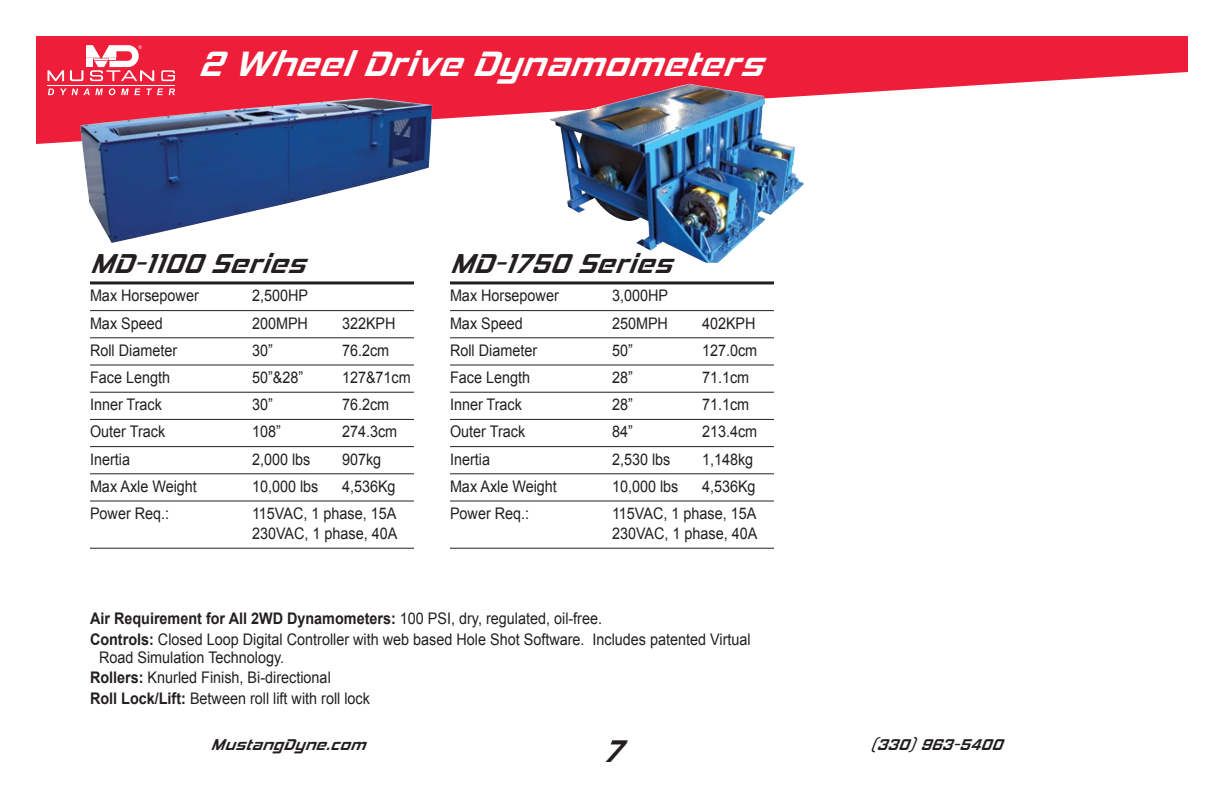
<style>
.page{position:relative;width:1224px;height:792px;background:#fff}
.page>*{position:absolute;margin:0;border:0;box-sizing:border-box;transform-origin:0 0}
.t1{font:italic 700 36px "Hemi Head Rg";letter-spacing:.03em;color:#fff}
.t2{font:italic 700 32px "Hemi Head Rg";color:#231f20}
.t3{font:italic 700 28px "Hemi Head Rg";letter-spacing:.03em;color:#231f20}
.t4{font:16px/20.8px "Arial";color:#231f20;scale:.9 1}
.t5{font:italic 700 16px "Hemi Head Rg";letter-spacing:.03em;color:#231f20}
.s1{font-weight:700}
</style>
<div class="page">
<svg style="left:36px;top:36px;width:1152px;height:108px;fill:#ee1e3a"></svg>
<svg style="left:48px;top:45px;width:127px;height:36px"></svg>
<hr style="left:48px;top:85px;width:127px;height:1px;background:#fff">
<svg style="left:48px;top:88px;width:6px;height:7px"></svg>
<svg style="left:60px;top:88px;width:43px;height:7px"></svg>
<svg style="left:109px;top:88px;width:6px;height:7px"></svg>
<svg style="left:121px;top:88px;width:19px;height:7px"></svg>
<svg style="left:146px;top:88px;width:17px;height:7px"></svg>
<svg style="left:169px;top:88px;width:6px;height:7px"></svg>
<hr style="left:450px;top:281px;width:324px;height:3px;background:#231f20">
<hr style="left:450px;top:310px;width:324px;height:1px;background:#231f20">
<hr style="left:450px;top:337px;width:324px;height:1px;background:#231f20">
<hr style="left:450px;top:365px;width:324px;height:1px;background:#231f20">
<hr style="left:450px;top:392px;width:324px;height:1px;background:#231f20">
<hr style="left:450px;top:419px;width:324px;height:1px;background:#231f20">
<hr style="left:450px;top:446px;width:324px;height:1px;background:#231f20">
<hr style="left:450px;top:473px;width:324px;height:1px;background:#231f20">
<hr style="left:450px;top:501px;width:324px;height:1px;background:#231f20">
<hr style="left:450px;top:548px;width:324px;height:1px;background:#231f20">
<hr style="left:90px;top:281px;width:324px;height:3px;background:#231f20">
<hr style="left:90px;top:310px;width:324px;height:1px;background:#231f20">
<hr style="left:90px;top:337px;width:324px;height:1px;background:#231f20">
<hr style="left:90px;top:365px;width:324px;height:1px;background:#231f20">
<hr style="left:90px;top:392px;width:324px;height:1px;background:#231f20">
<hr style="left:90px;top:419px;width:324px;height:1px;background:#231f20">
<hr style="left:90px;top:446px;width:324px;height:1px;background:#231f20">
<hr style="left:90px;top:473px;width:324px;height:1px;background:#231f20">
<hr style="left:90px;top:501px;width:324px;height:1px;background:#231f20">
<hr style="left:90px;top:548px;width:324px;height:1px;background:#231f20">
<img style="left:81px;top:98px;width:351px;height:145px">
<img style="left:550px;top:84px;width:254px;height:179px">
<h1 class="t1" style="left:198px;top:42px;width:573px">2 Wheel Drive Dynamometers</h1>
<h3 class="t3" style="left:90px;top:246px;width:222px">MD-1100 Series</h3>
<p class="t4" style="left:90px;top:286px;width:122px">Max Horsepower</p>
<p class="t4" style="left:252px;top:286px;width:64px">2,500HP</p>
<p class="t4" style="left:90px;top:313px;width:82px">Max Speed</p>
<p class="t4" style="left:252px;top:313px;width:64px">200MPH</p>
<p class="t4" style="left:342px;top:313px;width:61px">322KPH</p>
<p class="t4" style="left:90px;top:340px;width:98px">Roll Diameter</p>
<p class="t4" style="left:252px;top:340px;width:25px">30”</p>
<p class="t4" style="left:342px;top:340px;width:54px">76.2cm</p>
<p class="t4" style="left:90px;top:367px;width:90px">Face Length</p>
<p class="t4" style="left:252px;top:367px;width:58px">50”&amp;28”</p>
<p class="t4" style="left:342px;top:367px;width:78px">127&amp;71cm</p>
<p class="t4" style="left:90px;top:394px;width:82px">Inner Track</p>
<p class="t4" style="left:252px;top:394px;width:25px">30”</p>
<p class="t4" style="left:342px;top:394px;width:54px">76.2cm</p>
<p class="t4" style="left:90px;top:422px;width:85px">Outer Track</p>
<p class="t4" style="left:252px;top:422px;width:34px">108”</p>
<p class="t4" style="left:342px;top:422px;width:63px">274.3cm</p>
<p class="t4" style="left:90px;top:449px;width:46px">Inertia</p>
<p class="t4" style="left:252px;top:449px;width:66px">2,000 lbs</p>
<p class="t4" style="left:342px;top:449px;width:45px">907kg</p>
<p class="t4" style="left:90px;top:476px;width:120px">Max Axle Weight</p>
<p class="t4" style="left:252px;top:476px;width:75px">10,000 lbs</p>
<p class="t4" style="left:342px;top:476px;width:61px">4,536Kg</p>
<p class="t4" style="left:90px;top:503px;width:90px">Power Req.:</p>
<p class="t4" style="left:252px;top:504px;width:163px;line-height:20px">115VAC, 1 phase, 15A<br>230VAC, 1 phase, 40A</p>
<h3 class="t3" style="left:450px;top:246px;width:229px">MD-1750 Series</h3>
<p class="t4" style="left:450px;top:286px;width:122px">Max Horsepower</p>
<p class="t4" style="left:612px;top:286px;width:64px">3,000HP</p>
<p class="t4" style="left:450px;top:313px;width:82px">Max Speed</p>
<p class="t4" style="left:612px;top:313px;width:64px">250MPH</p>
<p class="t4" style="left:702px;top:313px;width:61px">402KPH</p>
<p class="t4" style="left:450px;top:340px;width:98px">Roll Diameter</p>
<p class="t4" style="left:612px;top:340px;width:25px">50”</p>
<p class="t4" style="left:702px;top:340px;width:63px">127.0cm</p>
<p class="t4" style="left:450px;top:367px;width:90px">Face Length</p>
<p class="t4" style="left:612px;top:367px;width:25px">28”</p>
<p class="t4" style="left:702px;top:367px;width:54px">71.1cm</p>
<p class="t4" style="left:450px;top:394px;width:82px">Inner Track</p>
<p class="t4" style="left:612px;top:394px;width:25px">28”</p>
<p class="t4" style="left:702px;top:394px;width:54px">71.1cm</p>
<p class="t4" style="left:450px;top:422px;width:85px">Outer Track</p>
<p class="t4" style="left:612px;top:422px;width:25px">84”</p>
<p class="t4" style="left:702px;top:422px;width:63px">213.4cm</p>
<p class="t4" style="left:450px;top:449px;width:46px">Inertia</p>
<p class="t4" style="left:612px;top:449px;width:66px">2,530 lbs</p>
<p class="t4" style="left:702px;top:449px;width:58px">1,148kg</p>
<p class="t4" style="left:450px;top:476px;width:120px">Max Axle Weight</p>
<p class="t4" style="left:612px;top:476px;width:75px">10,000 lbs</p>
<p class="t4" style="left:702px;top:476px;width:61px">4,536Kg</p>
<p class="t4" style="left:450px;top:503px;width:90px">Power Req.:</p>
<p class="t4" style="left:612px;top:504px;width:163px;line-height:20px">115VAC, 1 phase, 15A<br>230VAC, 1 phase, 40A</p>
<p class="t4" style="left:90px;top:608px;width:736px"><span class="s1">Air Requirement for All 2WD Dynamometers:</span> 100 PSI, dry, regulated, oil-free.<br><span class="s1">Controls:</span> Closed Loop Digital Controller with web based Hole Shot Software. Includes patented Virtual</p>
<p class="t4" style="left:90px;top:647px;width:313px;text-indent:9px">Road Simulation Technology.<br><span class="s1">Rollers:</span> Knurled Finish, Bi-directional<br><span class="s1">Roll Lock/Lift:</span> Between roll lift with roll lock</p>
<p class="t5" style="left:211px;top:735px;width:159px">MustangDyne.com</p>
<p class="t5" style="left:870px;top:735px;width:133px">(330) 963-5400</p>
<h2 class="t2" style="left:603px;top:732px;width:19px">7</h2>
</div>
